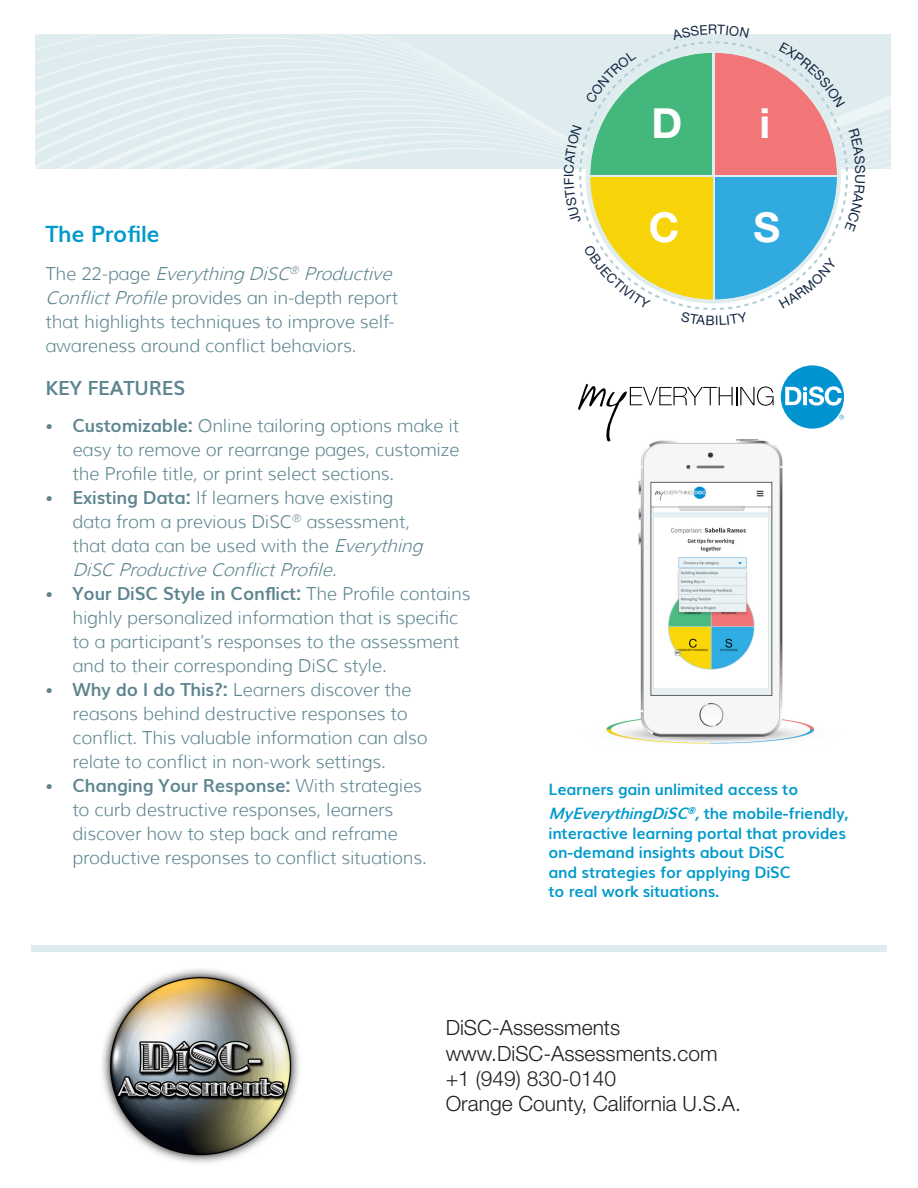
<style>
.page{position:relative;width:918px;height:1188px;background:#fff}
.page>*{position:absolute;margin:0;border:0;box-sizing:border-box;transform-origin:0 0}
.t1{font:700 41.55px "Helvetica Neue";color:#fff}
.t2{font:700 41.25px "Helvetica Neue";color:#fff}
.t3{font:700 22.5px "Muli";letter-spacing:-.01em;color:#09c}
.t4{font:300 21px/25.2px "Helvetica Neue LT Std";color:#231f20}
.t5{font:700 19.5px "Muli";letter-spacing:-.01em;color:#5d8590}
.t6{font:300 18px/24px "Muli";letter-spacing:-.01em;color:#5d8590}
.t7{font:700 15.75px/19.5px "Muli";letter-spacing:-.01em;color:#09c}
.s1{font-style:italic}
.s2{font-weight:400;font-size:15.75px}
.s3{font-weight:700}
</style>
<div class="page">
<img style="left:606px;top:441px;width:209px;height:303px">
<svg style="left:781px;top:365px;width:63px;height:64px"></svg>
<svg style="left:578px;top:384px;width:196px;height:57px"></svg>
<div style="left:31px;top:945px;width:856px;height:7px;background:#deecef"></div>
<img style="left:102px;top:969px;width:197px;height:194px">
<svg style="left:36px;top:34px;width:855px;height:276px"></svg>
<h1 class="t1" style="left:651px;top:91px;width:32px">D</h1>
<h1 class="t1" style="left:760px;top:90px;width:12px">i</h1>
<h2 class="t2" style="left:649px;top:195px;width:32px">C</h2>
<h2 class="t2" style="left:753px;top:195px;width:28px">S</h2>
<p class="t3" style="left:45px;top:216px;width:116px">The Profile</p>
<p class="t6" style="left:45px;top:262px;width:354px">T h e 2 2 - p a g e <span class="s1">EverythingDiSC</span><sup>®</sup> <span class="s1">Productive ConflictProfile</span>provides an in-depth report that highlights techniques to improve self&shy;awareness around conflict behaviors.</p>
<p class="t5" style="left:45px;top:372px;width:141px">KEY FEATURES</p>
<p class="t6" style="left:72px;top:414px;width:388px;text-align:justify;text-indent:-27px"><span class="s2">•</span> <span class="s3">Customizable:</span> Online tailoring options make it easy to remove or rearrange pages, customize the Profile title, or print select sections.</p>
<p class="t6" style="left:72px;top:486px;width:357px;text-indent:-27px"><span class="s2">•</span> <span class="s3">Existing Data:</span> If learners have existing data from a previous DiSC<sup>®</sup> assessment, that data can be used with the <span class="s1">Everything DiSC ProductiveConflictProfile.</span></p>
<p class="t6" style="left:72px;top:582px;width:400px;text-indent:-27px"><span class="s2">•</span> <span class="s3">Your DiSC Style in Conflict:</span> The Profile contains highly personalized information that is specific to a participant’s responses to the assessment and to their corresponding DiSC style.</p>
<p class="t6" style="left:72px;top:678px;width:357px;text-indent:-27px"><span class="s2">•</span> <span class="s3">Why do I do This?:</span> Learners discover the reasons behind destructive responses to conflict. This valuable information can also relate to conflict in non-work settings.</p>
<p class="t6" style="left:72px;top:774px;width:356px;text-indent:-27px"><span class="s2">•</span> <span class="s3">Changing Your Response:</span> With strategies to curb destructive responses, learners discover how to step back and reframe productive responses to conflict situations.</p>
<p class="t7" style="left:549px;top:777px;width:302px;line-height:24px">Learners gain unlimited access to<br><span class="s1">MyEverythingDiSC</span><sup>®</sup><span class="s1">,</span>t h e m o b i l e - f r i e n d l y,</p>
<p class="t7" style="left:549px;top:823px;width:299px">interactive learning portal that provides on-demand insights about DiSC<br>and strategies for applying DiSC<br>to real work situations.</p>
<p class="t4" style="left:446px;top:1015px;width:297px">DiSC-Assessments www.DiSC-Assessments.com +1 (949) 830-0140<br>Orange County, California U.S.A.</p>
</div>
